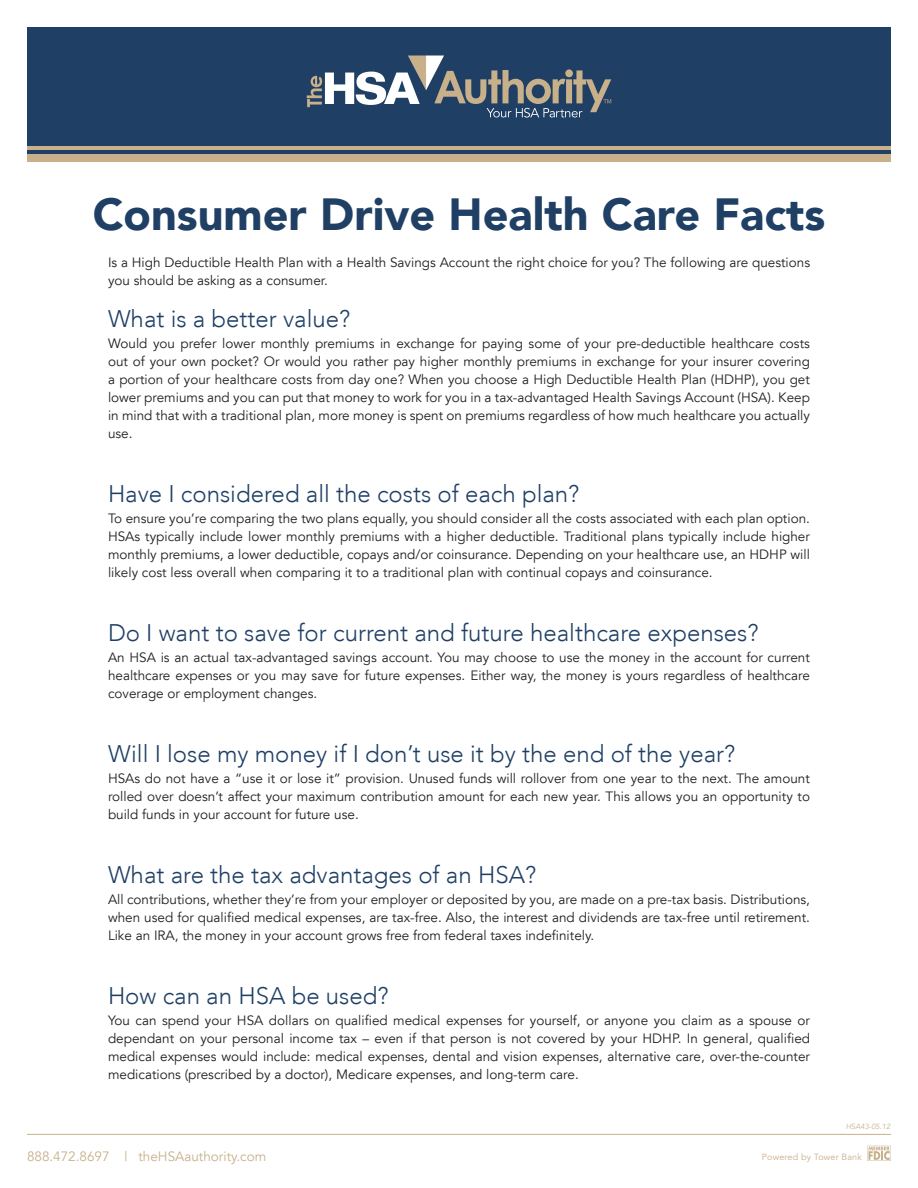
<style>
.page{position:relative;width:918px;height:1188px;background:#fff}
.page>*{position:absolute;margin:0;border:0;box-sizing:border-box;transform-origin:0 0}
.t1{font:900 45px "Avenir LT";color:#1f3f65}
.t2{font:300 24px "Avenir LT";color:#1f3f65}
.t3{font:13.5px/18px "Avenir LT";color:#231f20;text-align:justify}
.t4{font:13.5px "Avenir LT";color:#c8b08b}
.t5{font:9px "Avenir LT";letter-spacing:.02em;color:#c8b08b}
.t6{font:italic 7.5px "Avenir LT";color:#c8b08b}
</style>
<div class="page">
<div style="left:27px;top:27px;width:864px;height:135px;background:#1f3f65"></div>
<svg style="left:307px;top:56px;width:304px;height:62px"></svg>
<div style="left:27px;top:154px;width:864px;height:8px;background:#c8b08b"></div>
<hr style="left:27px;top:146px;width:864px;height:4px;background:#c8b08b">
<hr style="left:27px;top:1134px;width:864px;height:1px;background:#c8b08b">
<svg style="left:867px;top:1146px;width:24px;height:15px"></svg>
<p class="t1" style="left:93px;top:187px;width:734px">Consumer Drive Health Care Facts</p>
<p class="t3" style="left:108px;top:253px;width:704px">Is a High Deductible Health Plan with a Health Savings Account the right choice for you? The following are questions you should be asking as a consumer.</p>
<p class="t2" style="left:108px;top:305px;width:244px">What is a better value?</p>
<p class="t3" style="left:108px;top:335px;width:704px">Would you prefer lower monthly premiums in exchange for paying some of your pre-deductible healthcare costs out of your own pocket? Or would you rather pay higher monthly premiums in exchange for your insurer covering a portion of your healthcare costs from day one? When you choose a High Deductible Health Plan (HDHP), you get lower premiums and you can put that money to work for you in a tax-advantaged Health Savings Account (HSA). Keep in mind that with a traditional plan, more money is spent on premiums regardless of how much healthcare you actually use.</p>
<p class="t2" style="left:108px;top:480px;width:473px">Have I considered all the costs of each plan?</p>
<p class="t3" style="left:108px;top:510px;width:703px">To ensure you’re comparing the two plans equally, you should consider all the costs associated with each plan option.<br>HSAs typically include lower monthly premiums with a higher deductible. Traditional plans typically include higher monthly premiums, a lower deductible, copays and/or coinsurance. Depending on your healthcare use, an HDHP will likely cost less overall when comparing it to a traditional plan with continual copays and coinsurance.</p>
<p class="t2" style="left:108px;top:619px;width:652px">Do I want to save for current and future healthcare expenses?</p>
<p class="t3" style="left:108px;top:649px;width:703px">An HSA is an actual tax-advantaged savings account. You may choose to use the money in the account for current healthcare expenses or you may save for future expenses. Either way, the money is yours regardless of healthcare coverage or employment changes.</p>
<p class="t2" style="left:108px;top:740px;width:629px">Will I lose my money if I don’t use it by the end of the year?</p>
<p class="t3" style="left:108px;top:770px;width:704px">HSAs do not have a “use it or lose it” provision. Unused funds will rollover from one year to the next. The amount rolled over doesn’t affect your maximum contribution amount for each new year. This allows you an opportunity to build funds in your account for future use.</p>
<p class="t2" style="left:108px;top:861px;width:430px">What are the tax advantages of an HSA?</p>
<p class="t3" style="left:108px;top:891px;width:704px">All contributions, whether they’re from your employer or deposited by you, are made on a pre-tax basis. Distributions, when used for qualified medical expenses, are tax-free. Also, the interest and dividends are tax-free until retirement.<br>Like an IRA, the money in your account grows free from federal taxes indefinitely.</p>
<p class="t2" style="left:108px;top:982px;width:282px">How can an HSA be used?</p>
<p class="t3" style="left:108px;top:1012px;width:704px">You can spend your HSA dollars on qualified medical expenses for yourself, or anyone you claim as a spouse or dependant on your personal income tax – even if that person is not covered by your HDHP. In general, qualified medical expenses would include: medical expenses, dental and vision expenses, alternative care, over-the-counter medications (prescribed by a doctor), Medicare expenses, and long-term care.</p>
<p class="t4" style="left:27px;top:1149px;width:241px">888.472.8697 | theHSAauthority.com</p>
<p class="t6" style="left:846px;top:1122px;width:46px">HSA43-05.12</p>
<p class="t5" style="left:762px;top:1152px;width:101px">Powered by Tower Bank</p>
</div>
